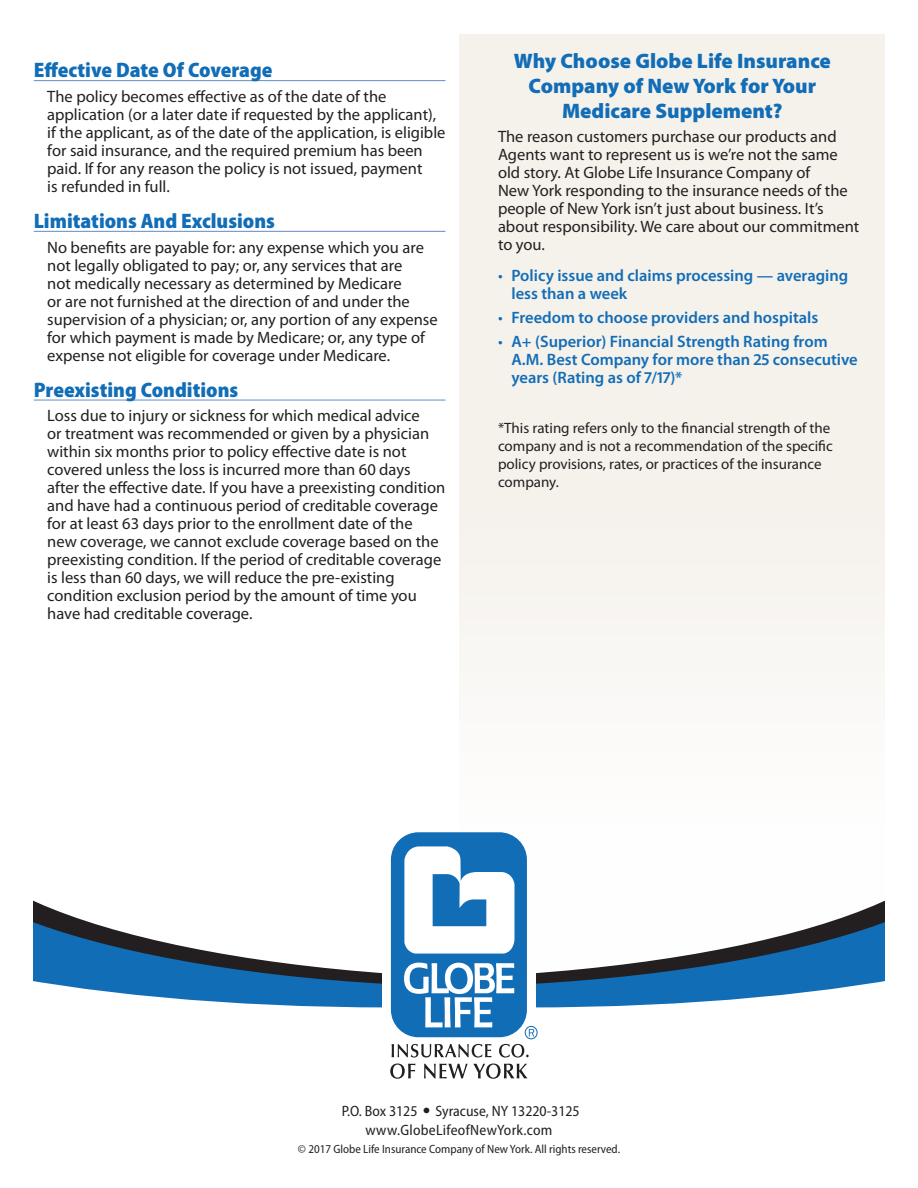
<style>
.page{position:relative;width:918px;height:1188px;background:#fff}
.page>*{position:absolute;margin:0;border:0;box-sizing:border-box;transform-origin:0 0}
.Heads{font:900 21px/25.2px "Myriad Pro";color:#126db7;text-align:center}
.Sub-Heads{font:900 semi-condensed 21px "Myriad Pro";color:#126db7}
.Body{font:16.5px/18px "Myriad Pro";color:#231f20}
.t1{font:600 16.5px/18px "Myriad Pro";color:#126db7}
.Body-2{font:15px/18px "Myriad Pro";color:#231f20}
.Heads-2{font:semi-condensed 15px "Myriad Pro";letter-spacing:.005em;color:#231f20}
.t2{font:semi-condensed 12px "Myriad Pro";color:#231f20}
.s1{font-weight:400}
.s2{font-family:"Futura Std";font-weight:700;font-stretch:condensed}
</style>
<div class="page">
<div style="left:459px;top:34px;width:425px;height:943px;background:#f5f1eb"></div>
<svg style="left:34px;top:901px;width:348px;height:106px"></svg>
<hr style="left:34px;top:80px;width:412px;height:1px;background:#658bc7">
<hr style="left:34px;top:231px;width:412px;height:1px;background:#658bc7">
<hr style="left:34px;top:400px;width:412px;height:1px;background:#658bc7">
<svg style="left:390px;top:1064px;width:25px;height:15px"></svg>
<svg style="left:424px;top:1064px;width:104px;height:15px"></svg>
<div style="left:391px;top:832px;width:136px;height:205px;background:#126db7;border-radius:28px"></div>
<svg style="left:392px;top:846px;width:492px;height:212px"></svg>
<p class="Sub-Heads" style="left:34px;top:58px;width:240px">Effective Date Of Coverage</p>
<p class="Body" style="left:47px;top:88px;width:400px">The policy becomes effective as of the date of the application (or a later date if requested by the applicant), if the applicant, as of the date of the application, is eligible for said insurance, and the required premium has been paid. If for any reason the policy is not issued, payment<br>is refunded in full.</p>
<p class="Sub-Heads" style="left:34px;top:209px;width:243px">Limitations And Exclusions</p>
<p class="Body" style="left:47px;top:239px;width:392px">No benefits are payable for: any expense which you are not legally obligated to pay; or, any services that are<br>not medically necessary as determined by Medicare<br>or are not furnished at the direction of and under the supervision of a physician; or, any portion of any expense for which payment is made by Medicare; or, any type of expense not eligible for coverage under Medicare.</p>
<p class="Sub-Heads" style="left:34px;top:378px;width:206px">Preexisting Conditions</p>
<p class="Body" style="left:47px;top:407px;width:400px">Loss due to injury or sickness for which medical advice<br>or treatment was recommended or given by a physician within six months prior to policy effective date is not covered unless the loss is incurred more than 60 days after the effective date. If you have a preexisting condition and have had a continuous period of creditable coverage for at least 63 days prior to the enrollment date of the new coverage, we cannot exclude coverage based on the preexisting condition. If the period of creditable coverage is less than 60 days, we will reduce the pre-existing condition exclusion period by the amount of time you have had creditable coverage.</p>
<p class="Heads" style="left:514px;top:48px;width:318px">Why Choose Globe Life Insurance<br>Company of New York for Your<br>Medicare Supplement?</p>
<p class="Body" style="left:498px;top:128px;width:363px">The reason customers purchase our products and Agents want to represent us is we’re not the same old story. At Globe Life Insurance Company of<br>New York responding to the insurance needs of the people of New York isn’t just about business. It’s about responsibility. We care about our commitment to you.</p>
<p class="t1" style="left:512px;top:266px;width:338px;text-indent:-14px"><span class="s1">•</span> Policy issue and claims processing — averaging less than a week</p>
<p class="t1" style="left:498px;top:308px;width:322px"><span class="s1">•</span> Freedom to choose providers and hospitals</p>
<p class="t1" style="left:512px;top:332px;width:348px;text-indent:-14px"><span class="s1">•</span> A+ (Superior) Financial Strength Rating from<br>A.M. Best Company for more than 25 consecutive years (Rating as of 7/17)*</p>
<p class="Body-2" style="left:498px;top:419px;width:336px">*This rating refers only to the financial strength of the company and is not a recommendation of the specific policy provisions, rates, or practices of the insurance company.</p>
<p class="Heads-2" style="left:342px;top:1102px;width:239px">P.O. Box 3125 <span class="s2">•</span> Syracuse, NY 13220-3125</p>
<p class="Heads-2" style="left:365px;top:1122px;width:189px">www.GlobeLifeofNewYork.com</p>
<p class="t2" style="left:298px;top:1142px;width:324px">© 2017 Globe Life Insurance Company of New York. All rights reserved.</p>
</div>
